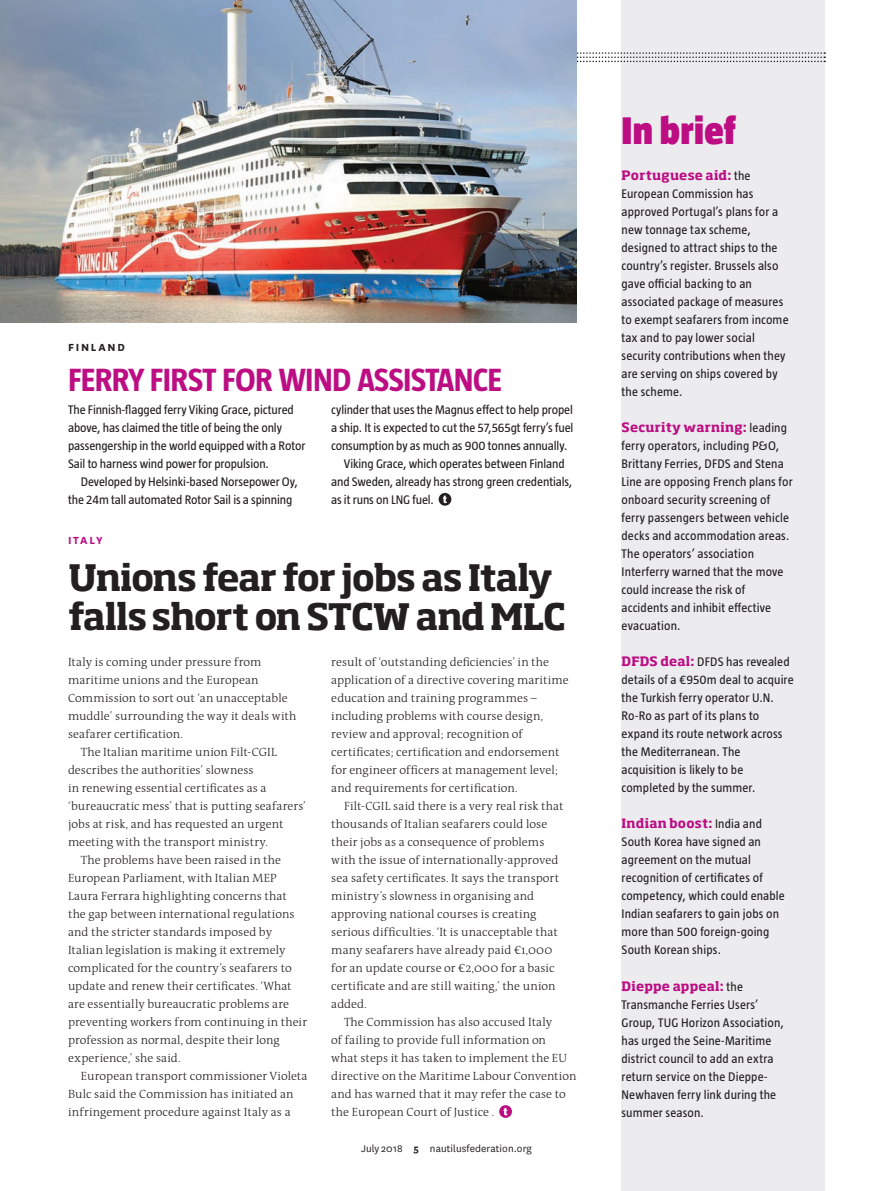
<style>
.page{position:relative;width:893px;height:1191px;background:#fff}
.page>*{position:absolute;margin:0;border:0;box-sizing:border-box;transform-origin:0 0}
.t1{font:900 39.45px "Taz";letter-spacing:.01em;color:#bc0d83}
.t2{font:700 36px/39px "Soho Pro";letter-spacing:-.03em;color:#231f20}
.t3{font:700 33px "Taz";letter-spacing:-.02em;color:#bc0d83}
.t4{font:12.75px/18px "Taz";letter-spacing:.01em;color:#231f20}
.t5{font:12.75px/18px "Taz";letter-spacing:-.01em;color:#231f20}
.t6{font:700 12.75px "Soho Pro";letter-spacing:.02em;color:#bc0d83}
.t7{font:300 12px/18px "The Antiqua B3";letter-spacing:.005em;color:#231f20}
.t8{font:700 12px "National";letter-spacing:.15em;color:#231f20}
.t9{font:700 12px "National";color:#bc0d83}
.t10{font:11.25px "National";letter-spacing:.01em;color:#231f20}
.s1{font-weight:700}
.s2{font-family:"Taz";font-weight:400;color:#231f20}
.s3{font-family:"Soho Pro";font-weight:700;color:#bc0d83}
</style>
<div class="page">
<div style="left:621px;top:0;width:204px;height:1191px;background:#ececee"></div>
<div style="left:439px;top:493px;width:12px;height:12px;background:#231f20;border-radius:50%"></div>
<svg style="left:443px;top:495px;width:4px;height:8px"></svg>
<svg style="left:499px;top:1105px;width:13px;height:12px"></svg>
<svg style="left:503px;top:1107px;width:4px;height:8px"></svg>
<svg style="left:576px;top:52px;width:249px;height:10px"></svg>
<img style="left:0;top:0;width:576px;height:323px">
<p class="t8" style="left:68px;top:339px;width:58px">FINLAND</p>
<h3 class="t3" style="left:68px;top:361px;width:435px">FERRY FIRST FOR WIND ASSISTANCE</h3>
<p class="t5" style="left:68px;top:401px;width:239px">The Finnish-flagged ferry Viking Grace, pictured above, has claimed the title of being the only passengership in the world equipped with a Rotor Sail to harness wind power for propulsion.</p>
<p class="t5" style="left:68px;top:473px;width:231px;text-indent:13px">Developed by Helsinki-based Norsepower Oy, the 24m tall automated Rotor Sail is a spinning</p>
<p class="t5" style="left:331px;top:401px;width:243px">cylinder that uses the Magnus effect to help propel</p>
<p class="t4" style="left:331px;top:419px;width:244px">a ship. It is expected to cut the 57,565gt ferry’s fuel</p>
<p class="t5" style="left:331px;top:437px;width:238px">consumption by as much as 900 tonnes annually.</p>
<p class="t5" style="left:344px;top:455px;width:222px">Viking Grace, which operates between Finland</p>
<p class="t5" style="left:331px;top:473px;width:243px">and Sweden, already has strong green credentials,</p>
<p class="t5" style="left:331px;top:491px;width:104px">as it runs on LNG fuel.</p>
<p class="t9" style="left:68px;top:531px;width:36px">ITALY</p>
<h2 class="t2" style="left:68px;top:556px;width:499px">Unions fear for jobs as Italy falls short on ST CW and MLC</h2>
<p class="t7" style="left:68px;top:653px;width:195px">Italy is coming under pressure from</p>
<p class="t7" style="left:68px;top:671px;width:192px">maritime unions and the European</p>
<p class="t7" style="left:68px;top:689px;width:221px">Commission to sort out ‘an unacceptable</p>
<p class="t7" style="left:68px;top:707px;width:230px">muddle’ surrounding the way it deals with</p>
<p class="t7" style="left:68px;top:725px;width:116px">seafarer certification.</p>
<p class="t7" style="left:81px;top:743px;width:198px">The Italian maritime union Filt-CGIL</p>
<p class="t7" style="left:68px;top:761px;width:187px">describes the authorities’ slowness</p>
<p class="t7" style="left:68px;top:779px;width:200px">in renewing essential certificates as a</p>
<p class="t7" style="left:68px;top:797px;width:239px">‘bureaucratic mess’ that is putting seafarers’</p>
<p class="t7" style="left:68px;top:815px;width:217px">jobs at risk, and has requested an urgent</p>
<p class="t7" style="left:68px;top:833px;width:201px">meeting with the transport ministry.</p>
<p class="t7" style="left:81px;top:851px;width:202px">The problems have been raised in the</p>
<p class="t7" style="left:68px;top:869px;width:210px">European Parliament, with Italian MEP</p>
<p class="t7" style="left:68px;top:887px;width:220px">Laura Ferrara highlighting concerns that</p>
<p class="t7" style="left:68px;top:905px;width:228px">the gap between international regulations</p>
<p class="t7" style="left:68px;top:923px;width:206px">and the stricter standards imposed by</p>
<p class="t7" style="left:68px;top:941px;width:219px">Italian legislation is making it extremely</p>
<p class="t7" style="left:68px;top:959px;width:225px">complicated for the country’s seafarers to</p>
<p class="t7" style="left:68px;top:977px;width:225px">update and renew their certificates. ‘What</p>
<p class="t7" style="left:68px;top:995px;width:223px">are essentially bureaucratic problems are</p>
<p class="t7" style="left:68px;top:1013px;width:241px">preventing workers from continuing in their</p>
<p class="t7" style="left:68px;top:1031px;width:213px">profession as normal, despite their long</p>
<p class="t7" style="left:68px;top:1049px;width:114px">experience,’ she said.</p>
<p class="t7" style="left:81px;top:1067px;width:228px">European transport commissioner Violeta</p>
<p class="t7" style="left:68px;top:1085px;width:227px">Bulc said the Commission has initiated an</p>
<p class="t7" style="left:68px;top:1103px;width:224px">infringement procedure against Italy as a</p>
<p class="t7" style="left:331px;top:653px;width:239px">result of ‘outstanding deficiencies’ in the application of a directive covering maritime education and training programmes – including problems with course design, review and approval; recognition of certificates; certification and endorsement for engineer officers at management level; and requirements for certification.</p>
<p class="t7" style="left:331px;top:797px;width:234px;text-indent:13px">Filt-CGIL said there is a very real risk that thousands of Italian seafarers could lose their jobs as a consequence of problems with the issue of internationally-approved sea safety certificates. It says the transport ministry’s slowness in organising and approving national courses is creating serious difficulties. ‘It is unacceptable that many seafarers have already paid €1,000 for an update course or €2,000 for a basic certificate and are still waiting,’ the union added.</p>
<p class="t7" style="left:331px;top:1013px;width:246px;text-indent:13px">The Commission has also accused Italy<br>of failing to provide full information on<br>what steps it has taken to implement the EU directive on the Maritime Labour Convention and has warned that it may refer the case to the European Court of Justice .</p>
<p class="t10" style="left:361px;top:1140px;width:172px">July 2018 <span class="s1">5</span> nautilusfederation.org</p>
<h1 class="t1" style="left:621px;top:108px;width:116px">In brief</h1>
<p class="t6" style="left:621px;top:166px;width:131px">Portuguese aid: <span class="s2">the</span></p>
<p class="t4" style="left:621px;top:185px;width:169px">European Commission has approved Portugal’s plans for a new tonnage tax scheme, designed to attract ships to the country’s register. Brussels also gave official backing to an associated package of measures to exempt seafarers from income tax and to pay lower social security contributions when they are serving on ships covered by the scheme.</p>
<p class="t6" style="left:621px;top:418px;width:167px">Security warning: <span class="s2">leading</span></p>
<p class="t4" style="left:621px;top:437px;width:173px">ferry operators, including P&amp;O,<br>Brittany Ferries, DFDS and Stena<br>Line are opposing French plans for onboard security screening of ferry passengers between vehicle decks and accommodation areas.<br>The operators’ association<br>Interferry warned that the move could increase the risk of accidents and inhibit effective evacuation.</p>
<p class="t4" style="left:621px;top:653px;width:174px"><span class="s3">DFDS deal:</span> DFDS has revealed details of a €950m deal to acquire the Turkish ferry operator U.N.<br>Ro-Ro as part of its plans to expand its route network across the Mediterranean. The acquisition is likely to be completed by the summer.</p>
<p class="t6" style="left:621px;top:814px;width:142px">Indian boost: <span class="s2">India and</span></p>
<p class="t4" style="left:622px;top:833px;width:165px">South Korea have signed an agreement on the mutual recognition of certificates of competency, which could enable<br>Indian seafarers to gain jobs on more than 500 foreign-going<br>South Korean ships.</p>
<p class="t6" style="left:622px;top:976px;width:123px">Dieppe appeal: <span class="s2">the</span></p>
<p class="t4" style="left:622px;top:995px;width:164px">Transmanche Ferries Users’<br>Group, TUG Horizon Association, has urged the Seine-Maritime district council to add an extra return service on the Dieppe-<br>Newhaven ferry link during the summer season.</p>
</div>
